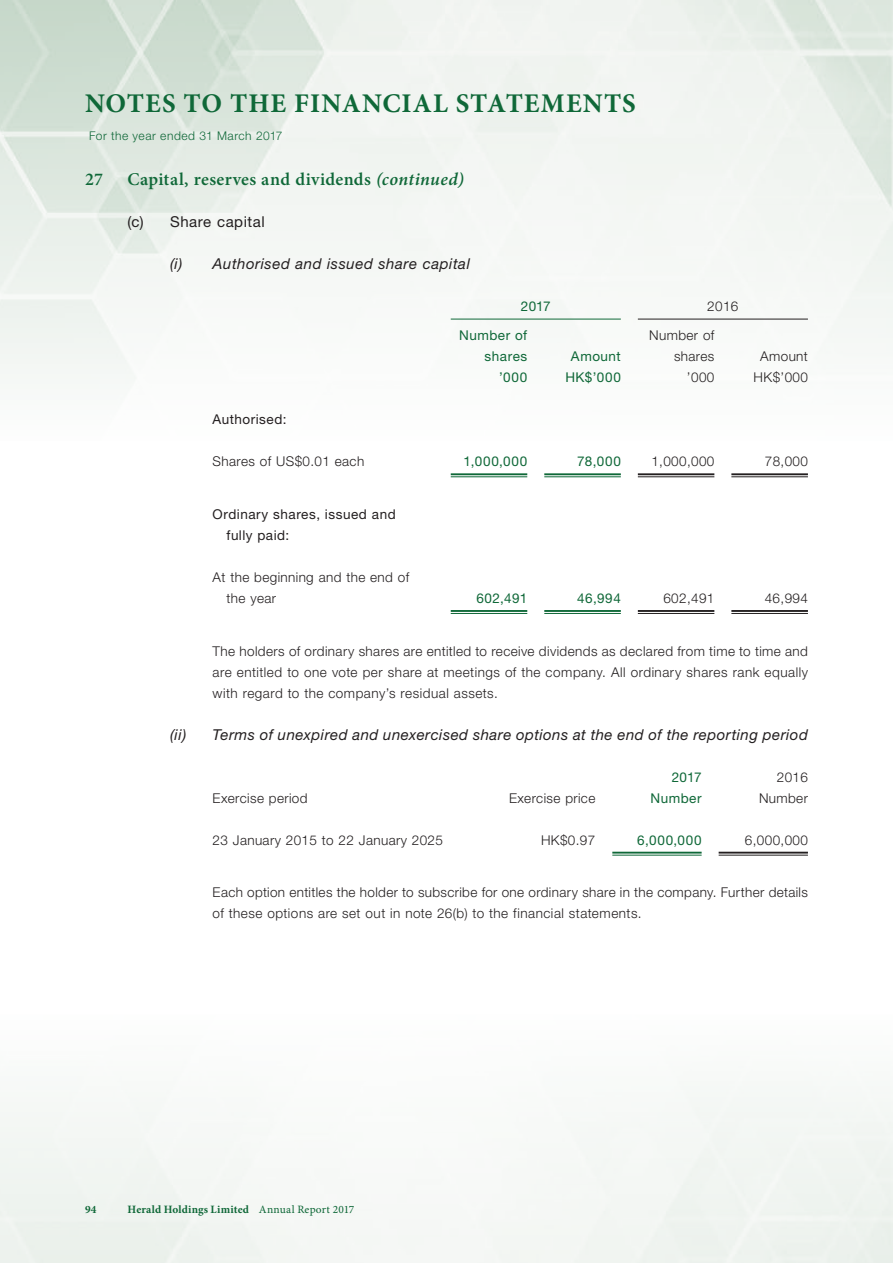
<style>
.page{position:relative;width:893px;height:1263px;background:#fff}
.page>*{position:absolute;margin:0;border:0;box-sizing:border-box;transform-origin:0 0}
.t1{font:700 27px "Minion Pro";letter-spacing:.035em;color:#0f6838}
.t2{font:600 18px "Minion Pro";letter-spacing:.015em;color:#0f6838}
.t3{font:italic 15px "Helvetica Neue LT Std";letter-spacing:.035em;color:#231f20}
.t4{font:15px "Helvetica Neue LT Std";letter-spacing:.035em;color:#231f20}
.t5{font:300 13.5px/21px "Helvetica Neue LT Std";letter-spacing:.03em;color:#231f20}
.t6{font:13.5px/21px "Helvetica Neue LT Std";letter-spacing:.04em;color:#0f6838;text-align:right}
.t7{font:13.5px/21px "Helvetica Neue LT Std";letter-spacing:.035em;color:#231f20}
.t8{font:300 12px "Helvetica Neue LT Std";letter-spacing:.045em;color:#0f6838}
.t9{font:700 11.25px "Minion Pro";letter-spacing:.01em;color:#0f6838}
.s1{font-style:italic}
.s2{font-family:"Minion Pro Capt";font-weight:400}
</style>
<div class="page">
<hr style="left:451px;top:319px;width:170px;height:1px;background:#0f6838">
<hr style="left:638px;top:319px;width:170px;height:1px;background:#231f20">
<hr style="left:451px;top:473px;width:76px;height:2px;background:#0f6838">
<hr style="left:451px;top:476px;width:76px;height:1px;background:#0f6838">
<hr style="left:544px;top:473px;width:77px;height:2px;background:#0f6838">
<hr style="left:544px;top:476px;width:77px;height:1px;background:#0f6838">
<hr style="left:638px;top:473px;width:76px;height:2px;background:#231f20">
<hr style="left:638px;top:476px;width:76px;height:1px;background:#231f20">
<hr style="left:731px;top:473px;width:77px;height:2px;background:#231f20">
<hr style="left:731px;top:476px;width:77px;height:1px;background:#231f20">
<hr style="left:451px;top:610px;width:76px;height:2px;background:#0f6838">
<hr style="left:451px;top:613px;width:76px;height:1px;background:#0f6838">
<hr style="left:544px;top:610px;width:77px;height:2px;background:#0f6838">
<hr style="left:544px;top:613px;width:77px;height:1px;background:#0f6838">
<hr style="left:638px;top:610px;width:76px;height:2px;background:#231f20">
<hr style="left:638px;top:613px;width:76px;height:1px;background:#231f20">
<hr style="left:731px;top:610px;width:77px;height:2px;background:#231f20">
<hr style="left:731px;top:613px;width:77px;height:1px;background:#231f20">
<hr style="left:612px;top:852px;width:90px;height:1px;background:#0f6838">
<hr style="left:612px;top:855px;width:90px;height:1px;background:#0f6838">
<hr style="left:719px;top:852px;width:89px;height:1px;background:#231f20">
<hr style="left:719px;top:855px;width:89px;height:1px;background:#231f20">
<h1 class="t1" style="left:85px;top:84px;width:552px">NOTES TO THE FINANCIAL STATEMENTS</h1>
<p class="t8" style="left:89px;top:128px;width:195px">For the year ended 31 March 2017</p>
<h2 class="t2" style="left:85px;top:167px;width:19px">27</h2>
<h2 class="t2" style="left:128px;top:167px;width:338px">Capital, reserves and dividends <span class="s1">(continued)</span></h2>
<p class="t4" style="left:128px;top:213px;width:139px">(c) Share capital</p>
<p class="t3" style="left:170px;top:255px;width:301px">(i) Authorised and issued share capital</p>
<p class="t6" style="left:521px;top:295px;width:31px">2017</p>
<p class="t5" style="left:707px;top:295px;width:33px">2016</p>
<p class="t6" style="left:459px;top:325px;width:70px">Number of shares</p>
<p class="t5" style="left:649px;top:325px;width:67px;text-align:right">Number of shares</p>
<p class="t6" style="left:571px;top:346px;width:51px">Amount</p>
<p class="t5" style="left:760px;top:346px;width:49px">Amount</p>
<p class="t6" style="left:499px;top:367px;width:30px">’000</p>
<p class="t6" style="left:565px;top:367px;width:57px">HK$’000</p>
<p class="t5" style="left:687px;top:367px;width:29px">’000</p>
<p class="t5" style="left:754px;top:367px;width:56px">HK$’000</p>
<p class="t7" style="left:213px;top:409px;width:75px">Authorised:</p>
<p class="t5" style="left:213px;top:451px;width:153px">Shares of US$0.01 each</p>
<p class="t6" style="left:464px;top:451px;width:65px">1,000,000</p>
<p class="t6" style="left:577px;top:451px;width:45px">78,000</p>
<p class="t5" style="left:651px;top:451px;width:65px">1,000,000</p>
<p class="t5" style="left:765px;top:451px;width:45px">78,000</p>
<p class="t7" style="left:226px;top:504px;width:171px;text-indent:-14px">Ordinary shares, issued and fully paid:</p>
<p class="t5" style="left:226px;top:566px;width:184px;text-indent:-14px">At the beginning and the end of the year</p>
<p class="t6" style="left:476px;top:588px;width:52px">602,491</p>
<p class="t6" style="left:577px;top:588px;width:45px">46,994</p>
<p class="t5" style="left:663px;top:587px;width:53px">602,491</p>
<p class="t5" style="left:765px;top:587px;width:45px">46,994</p>
<p class="t5" style="left:213px;top:640px;width:597px;text-align:justify">The holders of ordinary shares are entitled to receive dividends as declared from time to time and are entitled to one vote per share at meetings of the company. All ordinary shares rank equally with regard to the company’s residual assets.</p>
<p class="t3" style="left:170px;top:725px;width:639px">(ii) Terms of unexpired and unexercised share options at the end of the reporting period</p>
<p class="t6" style="left:672px;top:766px;width:31px">2017</p>
<p class="t5" style="left:777px;top:766px;width:33px">2016</p>
<p class="t5" style="left:213px;top:787px;width:96px">Exercise period</p>
<p class="t5" style="left:509px;top:787px;width:88px">Exercise price</p>
<p class="t6" style="left:650px;top:787px;width:53px">Number</p>
<p class="t5" style="left:759px;top:787px;width:50px">Number</p>
<p class="t5" style="left:213px;top:829px;width:232px">23 January 2015 to 22 January 2025</p>
<p class="t5" style="left:541px;top:829px;width:56px">HK$0.97</p>
<p class="t6" style="left:637px;top:829px;width:66px">6,000,000</p>
<p class="t5" style="left:745px;top:829px;width:65px">6,000,000</p>
<p class="t5" style="left:213px;top:882px;width:597px">Each option entitles the holder to subscribe for one ordinary share in the company. Further details of these options are set out in note 26(b) to the financial statements.</p>
<p class="t9" style="left:85px;top:1201px;width:13px">94</p>
<p class="t9" style="left:128px;top:1201px;width:228px">HERALD HOLDINGS LIMITED <span class="s2">Annual Report 2017</span></p>
</div>
